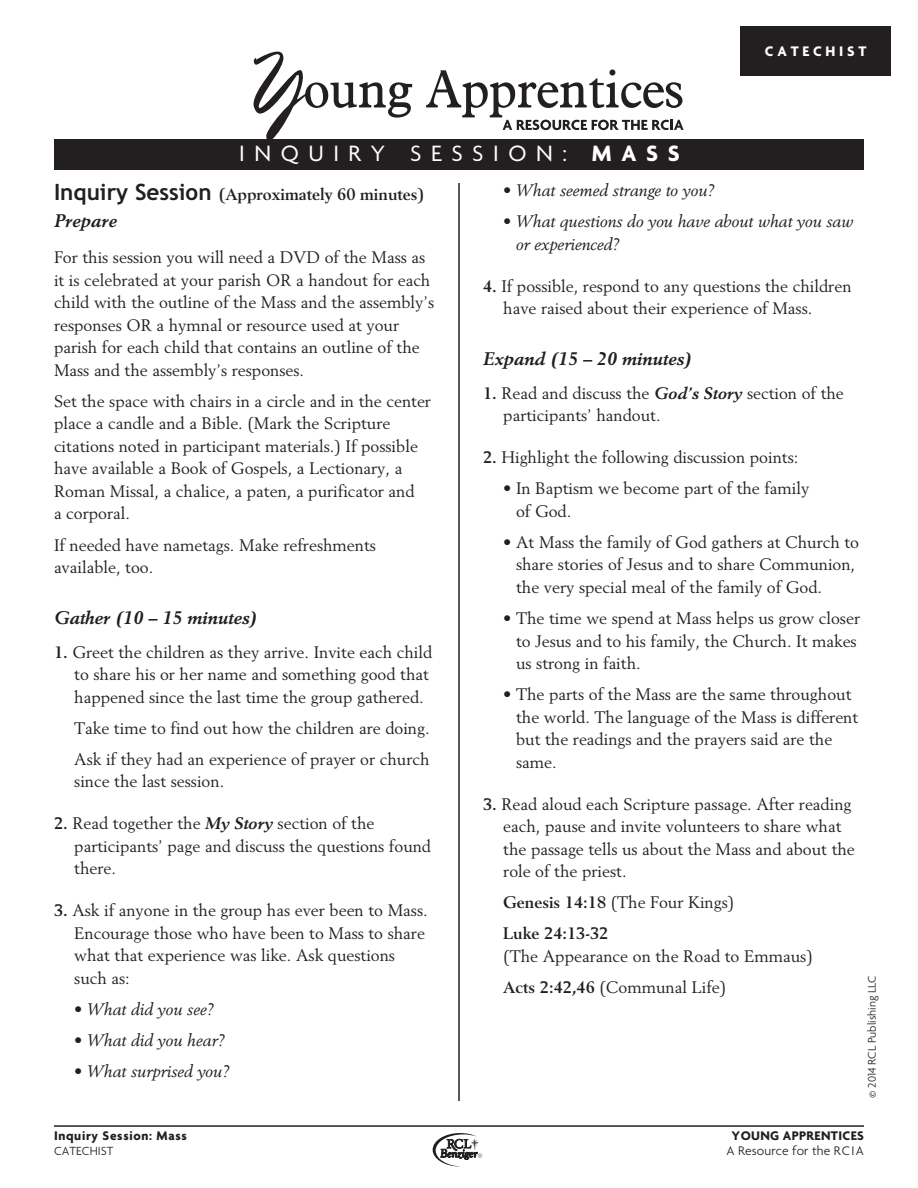
<style>
.page{position:relative;width:918px;height:1188px;background:#fff}
.page>*{position:absolute;margin:0;border:0;box-sizing:border-box;transform-origin:0 0}
.t1{font:24px "Agenda";letter-spacing:.4em;color:#fff}
.Gather_time{font:italic 700 18px "Berling LT Std";color:#231f20}
.Prepare_subsubhead_i{font:italic 700 18px "Berling LT Std";color:#231f20}
.body_text___indent{font:16.5px/22.5px "Berling LT Std";color:#231f20}
.body_text_indent{font:16.5px/22.5px "Berling LT Std";color:#231f20}
.body_text{font:16.5px/22.5px "Berling LT Std";color:#231f20}
.body_text_indent-2{font:italic 16.5px/22.5px "Berling LT Std";color:#231f20}
.Inquiry_Session_subh{font:700 16.5px "Berling LT Std";color:#231f20}
.t2{font:700 15px "Agenda";letter-spacing:.25em;color:#fff}
.Inquiry_rule{font:700 13.5px "Agenda";letter-spacing:.05em;color:#231f20}
.t3{font:300 13.5px "Agenda";letter-spacing:.01em;color:#231f20}
.Inquiry_rule-2{font:700 13.5px "Agenda";letter-spacing:.025em;color:#231f20}
.t4{font:300 12.75px "Agenda";letter-spacing:.005em;color:#231f20}
.t5{font:300 12px "Agenda";color:#231f20}
.s1{font-weight:700}
.s2{font-family:"Trebuchet";font-size:22.5px}
.s3{font-weight:700;font-style:italic}
.s4{font-style:normal}
</style>
<div class="page">
<hr style="left:54px;top:1125px;width:810px;height:2px;background:#231f20">
<svg style="left:433px;top:1133px;width:49px;height:34px"></svg>
<hr style="left:458px;top:183px;width:2px;height:918px;background:#231f20">
<div style="left:740px;top:27px;width:151px;height:49px;background:#231f20"></div>
<svg style="left:254px;top:52px;width:158px;height:87px"></svg>
<svg style="left:426px;top:69px;width:258px;height:61px"></svg>
<div style="left:54px;top:139px;width:810px;height:30px;background:#231f20"></div>
<p class="t1" style="left:239px;top:139px;width:442px">INQUIRY SESSION: <span class="s1">MASS</span></p>
<p class="t2" style="left:765px;top:42px;width:103px">CATECHIST</p>
<p class="Inquiry_Session_subh" style="left:54px;top:184px;width:372px"><span class="s2">Inquiry Session</span> (Approximately 60 minutes)</p>
<p class="Prepare_subsubhead_i" style="left:54px;top:210px;width:64px">Prepare</p>
<p class="body_text" style="left:54px;top:246px;width:382px">For this session you will need a DVD of the Mass as it is celebrated at your parish OR a handout for each child with the outline of the Mass and the assembly’s responses OR a hymnal or resource used at your parish for each child that contains an outline of the Mass and the assembly’s responses.</p>
<p class="body_text" style="left:54px;top:390px;width:379px">Set the space with chairs in a circle and in the center place a candle and a Bible. (Mark the Scripture citations noted in participant materials.) If possible have available a Book of Gospels, a Lectionary, a Roman Missal, a chalice, a paten, a purificator and<br>a corporal.</p>
<p class="body_text" style="left:54px;top:533px;width:323px">If needed have nametags. Make refreshments available, too.</p>
<p class="Gather_time" style="left:54px;top:607px;width:205px">Gather (10 – 15 minutes)</p>
<p class="body_text___indent" style="left:74px;top:640px;width:360px;text-indent:-20px"><span class="s1">1.</span> Greet the children as they arrive. Invite each child to share his or her name and something good that happened since the last time the group gathered.</p>
<p class="body_text_indent" style="left:74px;top:717px;width:357px">Take time to find out how the children are doing.</p>
<p class="body_text_indent" style="left:74px;top:748px;width:357px">Ask if they had an experience of prayer or church since the last session.</p>
<p class="body_text___indent" style="left:74px;top:812px;width:358px;text-indent:-20px"><span class="s1">2.</span> Read together the <span class="s3">My Story</span> section of the participants’ page and discuss the questions found there.</p>
<p class="body_text___indent" style="left:74px;top:899px;width:355px;text-indent:-20px"><span class="s1">3.</span> Ask if anyone in the group has ever been to Mass.<br>Encourage those who have been to Mass to share what that experience was like. Ask questions such as:</p>
<p class="body_text_indent-2" style="left:74px;top:998px;width:141px"><span class="s4">•</span> What did you see?</p>
<p class="body_text_indent-2" style="left:74px;top:1029px;width:152px"><span class="s4">•</span> What did you hear?</p>
<p class="body_text_indent-2" style="left:74px;top:1060px;width:157px"><span class="s4">•</span> What surprised you?</p>
<p class="Inquiry_rule" style="left:54px;top:1127px;width:134px">Inquiry Session: Mass</p>
<p class="t4" style="left:54px;top:1143px;width:61px">CATECHIST</p>
<p class="body_text_indent-2" style="left:503px;top:179px;width:213px"><span class="s4">•</span> What seemed strange to you?</p>
<p class="body_text_indent-2" style="left:516px;top:210px;width:339px;text-indent:-13px"><span class="s4">•</span> What questions do you have about what you saw or experienced?</p>
<p class="body_text___indent" style="left:503px;top:274px;width:350px;text-indent:-20px"><span class="s1">4.</span> If possible, respond to any questions the children have raised about their experience of Mass.</p>
<p class="Gather_time" style="left:483px;top:348px;width:211px">Expand (15 – 20 minutes)</p>
<p class="body_text___indent" style="left:503px;top:381px;width:342px;text-indent:-20px"><span class="s1">1.</span> Read and discuss the <span class="s3">God’s Story</span> section of the participants’ handout.</p>
<p class="body_text___indent" style="left:483px;top:446px;width:317px"><span class="s1">2.</span> Highlight the following discussion points:</p>
<p class="body_text_indent" style="left:516px;top:477px;width:295px;text-indent:-13px">• In Baptism we become part of the family of God.</p>
<p class="body_text_indent" style="left:516px;top:531px;width:345px;text-indent:-13px">• At Mass the family of God gathers at Church to share stories of Jesus and to share Communion, the very special meal of the family of God.</p>
<p class="body_text_indent" style="left:516px;top:607px;width:346px;text-indent:-13px">• The time we spend at Mass helps us grow closer to Jesus and to his family, the Church. It makes us strong in faith.</p>
<p class="body_text_indent" style="left:516px;top:683px;width:344px;text-indent:-13px">• The parts of the Mass are the same throughout the world. The language of the Mass is different but the readings and the prayers said are the same.</p>
<p class="body_text___indent" style="left:503px;top:792px;width:353px;text-indent:-20px"><span class="s1">3.</span> Read aloud each Scripture passage. After reading each, pause and invite volunteers to share what the passage tells us about the Mass and about the role of the priest.</p>
<p class="body_text_indent" style="left:503px;top:891px;width:233px"><span class="s1">Genesis 14:18</span> (The Four Kings)</p>
<p class="body_text_indent" style="left:503px;top:922px;width:311px"><span class="s1">Luke 24:13-32<br></span>(The Appearance on the Road to Emmaus)</p>
<p class="body_text_indent" style="left:503px;top:976px;width:225px"><span class="s1">Acts 2:42,46</span> (Communal Life)</p>
<p class="t5" style="left:865px;top:1098px;width:124px;rotate:-90deg">© 2014 RCL Publishing LLC</p>
<p class="Inquiry_rule-2" style="left:732px;top:1127px;width:134px">YOUNG APPRENTICES</p>
<p class="t3" style="left:727px;top:1142px;width:139px">A Resource for the RCIA</p>
</div>
